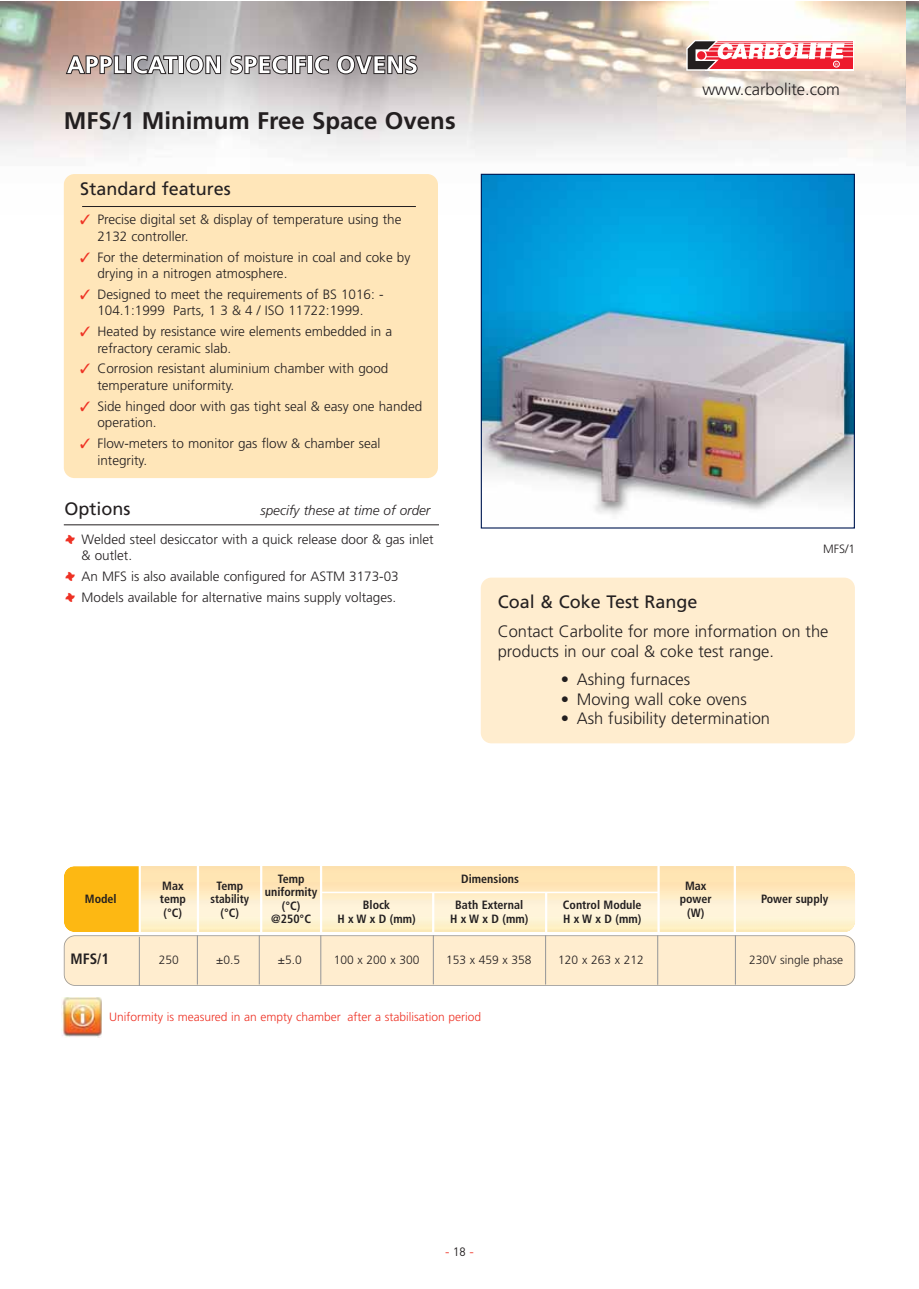
<style>
.page{position:relative;width:919px;height:1289px;background:#fff}
.page>*{position:absolute;margin:0;border:0;box-sizing:border-box;transform-origin:0 0}
.t1{font:700 24px "Frutiger";color:#231f20}
.t2{font:18px "Frutiger";color:#231f20}
.t3{font:300 16.5px/19.8px "Frutiger";color:#231f20}
.t4{font:700 condensed 15px "Frutiger";color:#231f20}
.t5{font:300 13.5px/16.5px "Frutiger";color:#231f20}
.t6{font:italic 300 13.5px "Frutiger";color:#231f20}
.t7{font:700 condensed 12px/13.5px "Frutiger";color:#231f20;text-align:center}
.t8{font:300 12px "Frutiger";color:#231f20}
.t9{font:300 12px "Frutiger";color:#ee3124}
.t10{font:12px "DIN";color:#ee3124}
.t11{font:4.35px "Helvetica";color:#fff}
.s1{color:#ee3224}
.s2{color:#231f20}
</style>
<div class="page">
<div style="left:64px;top:935px;width:791px;height:50px;background:#ffedcf;border-radius:11px"></div>
<img style="left:0;top:1px;width:918px;height:213px">
<svg style="left:844px;top:41px;width:8px;height:28px"></svg>
<hr style="left:695px;top:42px;width:157px;height:1px;background:#fff">
<hr style="left:695px;top:44px;width:157px;height:1px;background:#fff">
<hr style="left:792px;top:47px;width:60px;height:1px;background:#fff">
<hr style="left:695px;top:51px;width:157px;height:1px;background:#fff">
<hr style="left:695px;top:56px;width:157px;height:1px;background:#fff">
<svg style="left:686px;top:40px;width:158px;height:31px"></svg>
<div style="left:126px;top:55px;width:5px;height:19px;border:2px solid #231f20"></div>
<div style="left:179px;top:55px;width:5px;height:19px;border:2px solid #231f20"></div>
<div style="left:185px;top:55px;width:19px;height:19px;border:2px solid #231f20;border-radius:50%"></div>
<div style="left:287px;top:55px;width:6px;height:19px;border:2px solid #231f20"></div>
<div style="left:307px;top:55px;width:6px;height:19px;border:2px solid #231f20"></div>
<svg style="left:64px;top:48px;width:62px;height:27px"></svg>
<hr style="left:127px;top:56px;width:3px;height:17px;background:#fff">
<svg style="left:132px;top:48px;width:47px;height:27px"></svg>
<hr style="left:179px;top:56px;width:4px;height:17px;background:#fff">
<svg style="left:186px;top:52px;width:36px;height:25px"></svg>
<svg style="left:229px;top:54px;width:59px;height:21px"></svg>
<hr style="left:288px;top:56px;width:4px;height:17px;background:#fff">
<svg style="left:294px;top:54px;width:13px;height:21px"></svg>
<hr style="left:308px;top:56px;width:4px;height:17px;background:#fff">
<svg style="left:313px;top:54px;width:17px;height:21px"></svg>
<svg style="left:337px;top:52px;width:81px;height:30px"></svg>
<img style="left:482px;top:176px;width:370px;height:339px">
<div style="left:480px;top:174px;width:374px;height:354px;border:1px solid #001952"></div>
<div style="left:64px;top:174px;width:374px;height:304px;background:#ffe6b9;border-radius:11px"></div>
<div style="left:480px;top:577px;width:374px;height:166px;background:#ffedcf;border-radius:11px"></div>
<hr style="left:82px;top:206px;width:334px;height:1px;background:#231f20">
<hr style="left:64px;top:524px;width:375px;height:1px;background:#231f20">
<div style="left:64px;top:935px;width:791px;height:50px;border:2px solid #939598;border-radius:11px"></div>
<hr style="left:197px;top:935px;width:1px;height:49px;background:#939598">
<hr style="left:139px;top:936px;width:1px;height:49px;background:#939598">
<hr style="left:259px;top:935px;width:1px;height:49px;background:#939598">
<hr style="left:320px;top:935px;width:1px;height:49px;background:#939598">
<hr style="left:433px;top:935px;width:1px;height:49px;background:#939598">
<hr style="left:545px;top:935px;width:1px;height:49px;background:#939598">
<hr style="left:657px;top:935px;width:1px;height:49px;background:#939598">
<hr style="left:735px;top:935px;width:1px;height:49px;background:#939598">
<img style="left:141px;top:866px;width:714px;height:66px">
<div style="left:64px;top:866px;width:76px;height:66px;background:#fdb813"></div>
<hr style="left:139px;top:852px;width:2px;height:82px;background:#fff">
<hr style="left:197px;top:852px;width:2px;height:80px;background:#fff">
<hr style="left:260px;top:852px;width:2px;height:81px;background:#fff">
<hr style="left:432px;top:892px;width:2px;height:42px;background:#fff">
<hr style="left:321px;top:891px;width:338px;height:2px;background:#fff">
<hr style="left:545px;top:892px;width:2px;height:41px;background:#fff">
<hr style="left:657px;top:852px;width:2px;height:81px;background:#fff">
<hr style="left:733px;top:852px;width:3px;height:81px;background:#fff">
<hr style="left:320px;top:852px;width:2px;height:80px;background:#fff">
<img style="left:61px;top:997px;width:41px;height:40px">
<h1 class="t1" style="left:64px;top:111px;width:393px">MFS/1 Minimum Free Space Ovens</h1>
<h2 class="t2" style="left:80px;top:182px;width:152px">Standard features</h2>
<p class="t5" style="left:97px;top:212px;width:305px;text-indent:-17px"><span class="s1">✓</span> Precise digital set &amp; display of temperature using the<br>2132 controller.</p>
<p class="t5" style="left:97px;top:250px;width:314px;text-indent:-17px"><span class="s1">✓</span> For the determination of moisture in coal and coke by drying in a nitrogen atmosphere.</p>
<p class="t5" style="left:80px;top:287px;width:305px;text-align:center"><span class="s1">✓</span> Designed to meet the requirements of BS 1016: -<br>104.1:1999 Parts, 1 3 &amp; 4 / ISO 11722:1999.</p>
<p class="t5" style="left:97px;top:324px;width:296px;text-indent:-17px"><span class="s1">✓</span> Heated by resistance wire elements embedded in a refractory ceramic slab.</p>
<p class="t5" style="left:97px;top:361px;width:292px;text-indent:-17px"><span class="s1">✓</span> Corrosion resistant aluminium chamber with good temperature uniformity.</p>
<p class="t5" style="left:97px;top:399px;width:326px;text-indent:-17px"><span class="s1">✓</span> Side hinged door with gas tight seal &amp; easy one handed operation.</p>
<p class="t5" style="left:97px;top:436px;width:285px;text-indent:-17px"><span class="s1">✓</span> Flow-meters to monitor gas flow &amp; chamber seal integrity.</p>
<h2 class="t2" style="left:65px;top:501px;width:67px">Options</h2>
<p class="t6" style="left:260px;top:504px;width:171px">specify these at time of order</p>
<p class="t5" style="left:82px;top:532px;width:353px">Welded steel desiccator with a quick release door &amp; gas inlet &amp; outlet.</p>
<p class="t5" style="left:82px;top:567px;width:319px;line-height:20.7px">An MFS is also available configured for ASTM 3173-03<br>Models available for alternative mains supply voltages.</p>
<p class="t11" style="left:834px;top:62px;width:5px">R</p>
<p class="t3" style="left:702px;top:80px;width:139px">www.carbolite.com</p>
<p class="t8" style="left:823px;top:543px;width:33px">MFS/1</p>
<h2 class="t2" style="left:497px;top:594px;width:201px">Coal &amp; Coke Test Range</h2>
<p class="t3" style="left:497px;top:623px;width:332px">Contact Carbolite for more information on the products in our coal &amp; coke test range.</p>
<p class="t3" style="left:561px;top:670px;width:131px">• Ashing furnaces</p>
<p class="t3" style="left:561px;top:690px;width:187px">• Moving wall coke ovens</p>
<p class="t3" style="left:561px;top:710px;width:211px">• Ash fusibility determination</p>
<p class="t7" style="left:85px;top:893px;width:33px">Model</p>
<p class="t7" style="left:160px;top:880px;width:27px">Max temp (°C)</p>
<p class="t7" style="left:210px;top:880px;width:40px">Temp stability (°C)</p>
<p class="t7" style="left:265px;top:872px;width:54px">Temp uniformity (°C) @250°C</p>
<p class="t7" style="left:461px;top:872px;width:59px">Dimensions</p>
<p class="t7" style="left:337px;top:899px;width:80px">Block<br>H x W x D (mm)</p>
<p class="t7" style="left:450px;top:899px;width:80px">Bath External<br>H x W x D (mm)</p>
<p class="t7" style="left:563px;top:899px;width:80px;text-align:left">Control Module<br>H x W x D (mm)</p>
<p class="t7" style="left:679px;top:880px;width:33px">Max power (W)</p>
<p class="t7" style="left:761px;top:893px;width:69px">Power supply</p>
<p class="t4" style="left:71px;top:952px;width:40px">MFS/1</p>
<p class="t8" style="left:159px;top:955px;width:22px">250</p>
<p class="t8" style="left:216px;top:955px;width:25px">±0.5</p>
<p class="t8" style="left:278px;top:955px;width:25px">±5.0</p>
<p class="t8" style="left:334px;top:955px;width:87px">100 x 200 x 300</p>
<p class="t8" style="left:446px;top:955px;width:87px">153 x 459 x 358</p>
<p class="t8" style="left:558px;top:955px;width:87px">120 x 263 x 212</p>
<p class="t8" style="left:749px;top:955px;width:96px">230V single phase</p>
<p class="t9" style="left:109px;top:1011px;width:374px">Uniformity is measured in an empty chamber after a stabilisation period</p>
<p class="t10" style="left:445px;top:1243px;width:31px">-<span class="s2">18</span>-</p>
</div>
